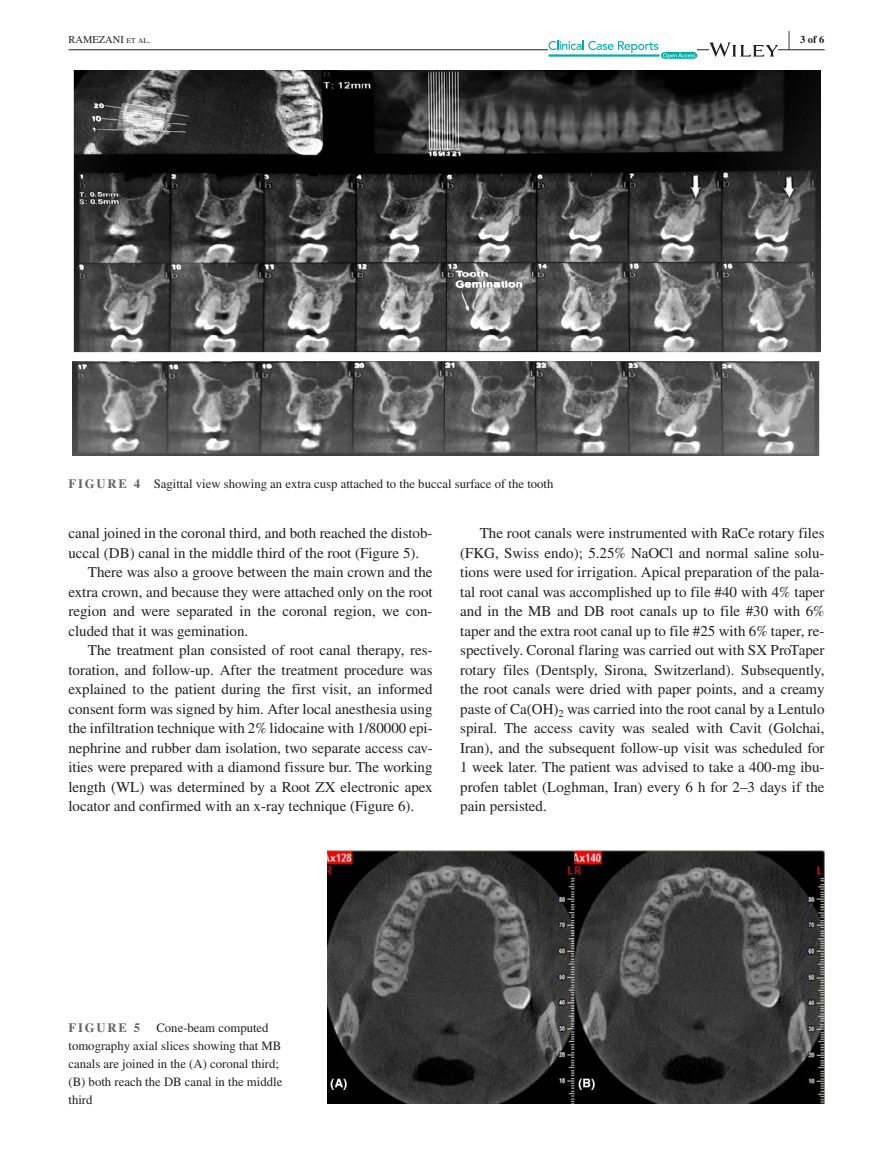
<style>
.page{position:relative;width:893px;height:1174px;background:#fff}
.page>*{position:absolute;margin:0;border:0;box-sizing:border-box;transform-origin:0 0}
.t1{font:700 25.95px "STIX";color:#231f20;scale:.36 1}
.t2{font:15px/19.5px "STIX";color:#231f20;text-align:justify}
.t3{font:12.75px/18px "STIX";color:#231f20}
.t4{font:700 12.75px "STIX";letter-spacing:.14em;color:#636366}
.t5{font:10.5px "STIX";color:#231f20}
.t6{font:700 10.5px "STIX";color:#231f20}
.s1{font-size:7.35px}
.s2{font-weight:700;color:#636366}
</style>
<div class="page">
<hr style="left:68px;top:49px;width:756px;height:1px;background:#231f20">
<svg style="left:548px;top:41px;width:149px;height:18px"></svg>
<svg style="left:709px;top:43px;width:69px;height:14px"></svg>
<img style="left:72px;top:70px;width:749px;height:385px">
<img style="left:327px;top:850px;width:497px;height:254px">
<h1 class="t1" style="left:788px;top:24px;width:7px">|</h1>
<p class="t5" style="left:68px;top:32px;width:84px">RAMEZANI <span class="s1">et al</span>.</p>
<p class="t6" style="left:800px;top:33px;width:26px">3 of 6</p>
<p class="t3" style="left:68px;top:475px;width:487px"><span class="s2">FIGURE 4</span> Sagittal view showing an extra cusp attached to the buccal surface of the tooth</p>
<p class="t2" style="left:68px;top:524px;width:366px">canal joined in the coronal third, and both reached the distob-</p>
<p class="t2" style="left:68px;top:544px;width:352px">uccal (DB) canal in the middle third of the root (Figure 5).</p>
<p class="t2" style="left:88px;top:563px;width:346px">There was also a groove between the main crown and the</p>
<p class="t2" style="left:68px;top:583px;width:366px">extra crown, and because they were attached only on the root</p>
<p class="t2" style="left:68px;top:602px;width:366px">region and were separated in the coronal region, we con-</p>
<p class="t2" style="left:68px;top:622px;width:181px">cluded that it was gemination.</p>
<p class="t2" style="left:88px;top:641px;width:346px">The treatment plan consisted of root canal therapy, res-</p>
<p class="t2" style="left:68px;top:661px;width:366px">toration, and follow-up. After the treatment procedure was</p>
<p class="t2" style="left:68px;top:680px;width:366px">explained to the patient during the first visit, an informed</p>
<p class="t2" style="left:68px;top:700px;width:366px">consent form was signed by him. After local anesthesia using</p>
<p class="t2" style="left:68px;top:719px;width:366px">the infiltration technique with 2% lidocaine with 1/80000 epi-</p>
<p class="t2" style="left:68px;top:739px;width:366px">nephrine and rubber dam isolation, two separate access cav-</p>
<p class="t2" style="left:68px;top:758px;width:366px">ities were prepared with a diamond fissure bur. The working</p>
<p class="t2" style="left:68px;top:778px;width:366px">length (WL) was determined by a Root ZX electronic apex</p>
<p class="t2" style="left:68px;top:797px;width:347px">locator and confirmed with an x-ray technique (Figure 6).</p>
<p class="t2" style="left:460px;top:524px;width:366px;text-indent:20px">The root canals were instrumented with RaCe rotary files (FKG, Swiss endo); 5.25% NaOCl and normal saline solu&shy;tions were used for irrigation. Apical preparation of the pala&shy;tal root canal was accomplished up to file #40 with 4% taper and in the MB and DB root canals up to file #30 with 6% taper and the extra root canal up to file #25 with 6% taper, re&shy;spectively. Coronal flaring was carried out with SX ProTaper rotary files (Dentsply, Sirona, Switzerland). Subsequently, the root canals were dried with paper points, and a creamy paste of Ca(OH)<sub>2</sub> was carried into the root canal by a Lentulo spiral. The access cavity was sealed with Cavit (Golchai, Iran), and the subsequent follow-up visit was scheduled for 1 week later. The patient was advised to take a 400-mg ibu&shy;profen tablet (Loghman, Iran) every 6 h for 2–3 days if the pain persisted.</p>
<p class="t4" style="left:68px;top:1020px;width:73px">FIGURE 5</p>
<p class="t3" style="left:68px;top:1019px;width:215px;text-indent:88px">Cone-beam computed tomography axial slices showing that MB canals are joined in the (A) coronal third; (B) both reach the DB canal in the middle third</p>
</div>
